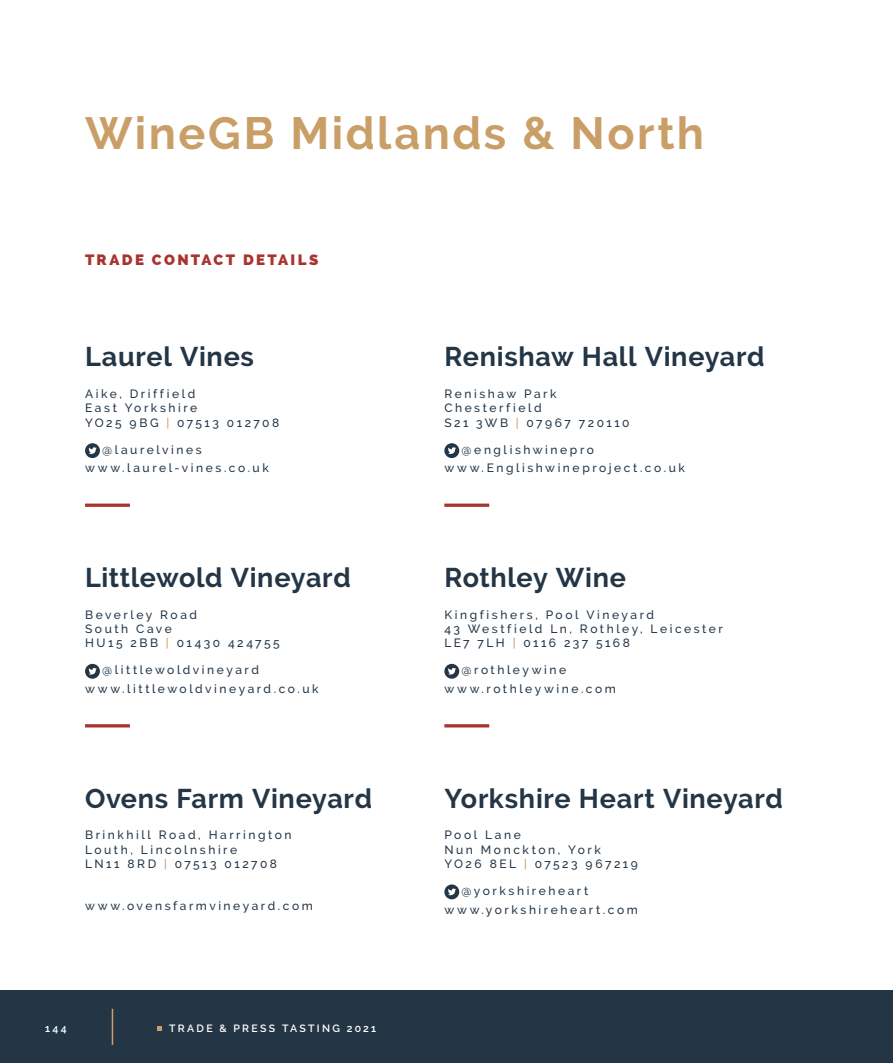
<style>
.page{position:relative;width:893px;height:1063px;background:#fff}
.page>*{position:absolute;margin:0;border:0;box-sizing:border-box;transform-origin:0 0}
.t1{font:700 45px "Raleway";letter-spacing:.055em;color:#ca9e67}
.t2{font:700 27px "Raleway";letter-spacing:.025em;color:#243646}
.t3{font:800 15px "Raleway";letter-spacing:.155em;color:#a8332f}
.t4{font:500 12px/14.4px "Raleway";letter-spacing:.21em;color:#243646}
.t5{font:600 10.5px "Raleway";letter-spacing:.22em;color:#fff}
.s1{color:#ca9e67}
</style>
<div class="page">
<div style="left:0;top:991px;width:893px;height:72px;background:#243646"></div>
<svg style="left:157px;top:1026px;width:5px;height:5px"></svg>
<hr style="left:112px;top:1009px;width:1px;height:36px;background:#ca9e67">
<svg style="left:85px;top:443px;width:15px;height:15px"></svg>
<hr style="left:85px;top:504px;width:45px;height:3px;background:#a8332f">
<svg style="left:85px;top:664px;width:15px;height:15px"></svg>
<hr style="left:85px;top:724px;width:45px;height:3px;background:#a8332f">
<svg style="left:444px;top:443px;width:15px;height:15px"></svg>
<hr style="left:444px;top:504px;width:45px;height:3px;background:#a8332f">
<svg style="left:444px;top:664px;width:15px;height:15px"></svg>
<hr style="left:444px;top:724px;width:45px;height:3px;background:#a8332f">
<svg style="left:444px;top:884px;width:15px;height:15px"></svg>
<h1 class="t1" style="left:85px;top:107px;width:621px">WineGB Midlands &amp; North</h1>
<p class="t3" style="left:85px;top:251px;width:235px">TRADE CONTACT DETAILS</p>
<h2 class="t2" style="left:85px;top:342px;width:170px">Laurel Vines</h2>
<p class="t4" style="left:85px;top:386px;width:196px">Aike, Driffield<br>East Yorkshire<br>YO25 9BG <span class="s1">|</span> 07513 012708</p>
<p class="t4" style="left:85px;top:440px;width:185px;line-height:18.6px;text-indent:17px">@laurelvines www.laurel-vines.co.uk</p>
<h2 class="t2" style="left:85px;top:562px;width:267px">Littlewold Vineyard</h2>
<p class="t4" style="left:85px;top:607px;width:196px">Beverley Road<br>South Cave<br>HU15 2BB <span class="s1">|</span> 01430 424755</p>
<p class="t4" style="left:85px;top:661px;width:235px;line-height:18.6px;text-indent:17px">@littlewoldvineyard www.littlewoldvineyard.co.uk</p>
<h2 class="t2" style="left:85px;top:783px;width:289px">Ovens Farm Vineyard</h2>
<p class="t4" style="left:85px;top:828px;width:208px">Brinkhill Road, Harrington<br>Louth, Lincolnshire<br>LN11 8RD <span class="s1">|</span> 07513 012708</p>
<p class="t4" style="left:85px;top:898px;width:229px">www.ovensfarmvineyard.com</p>
<p class="t5" style="left:45px;top:1022px;width:23px">144</p>
<p class="t5" style="left:169px;top:1022px;width:209px">TRADE &amp; PRESS TASTING 2021</p>
<h2 class="t2" style="left:444px;top:342px;width:322px">Renishaw Hall Vineyard</h2>
<p class="t4" style="left:444px;top:386px;width:187px">Renishaw Park<br>Chesterfield<br>S21 3WB <span class="s1">|</span> 07967 720110</p>
<p class="t4" style="left:444px;top:440px;width:242px;line-height:18.6px;text-indent:17px">@englishwinepro www.Englishwineproject.co.uk</p>
<h2 class="t2" style="left:444px;top:562px;width:183px">Rothley Wine</h2>
<p class="t4" style="left:444px;top:607px;width:280px">Kingfishers, Pool Vineyard<br>43 Westfield Ln, Rothley, Leicester<br>LE7 7LH <span class="s1">|</span> 0116 237 5168</p>
<p class="t4" style="left:444px;top:661px;width:173px;line-height:18.6px;text-indent:17px">@rothleywine www.rothleywine.com</p>
<h2 class="t2" style="left:444px;top:783px;width:340px">Yorkshire Heart Vineyard</h2>
<p class="t4" style="left:444px;top:828px;width:195px">Pool Lane<br>Nun Monckton, York<br>YO26 8EL <span class="s1">|</span> 07523 967219</p>
<p class="t4" style="left:444px;top:882px;width:195px;line-height:18.6px;text-indent:17px">@yorkshireheart www.yorkshireheart.com</p>
</div>
